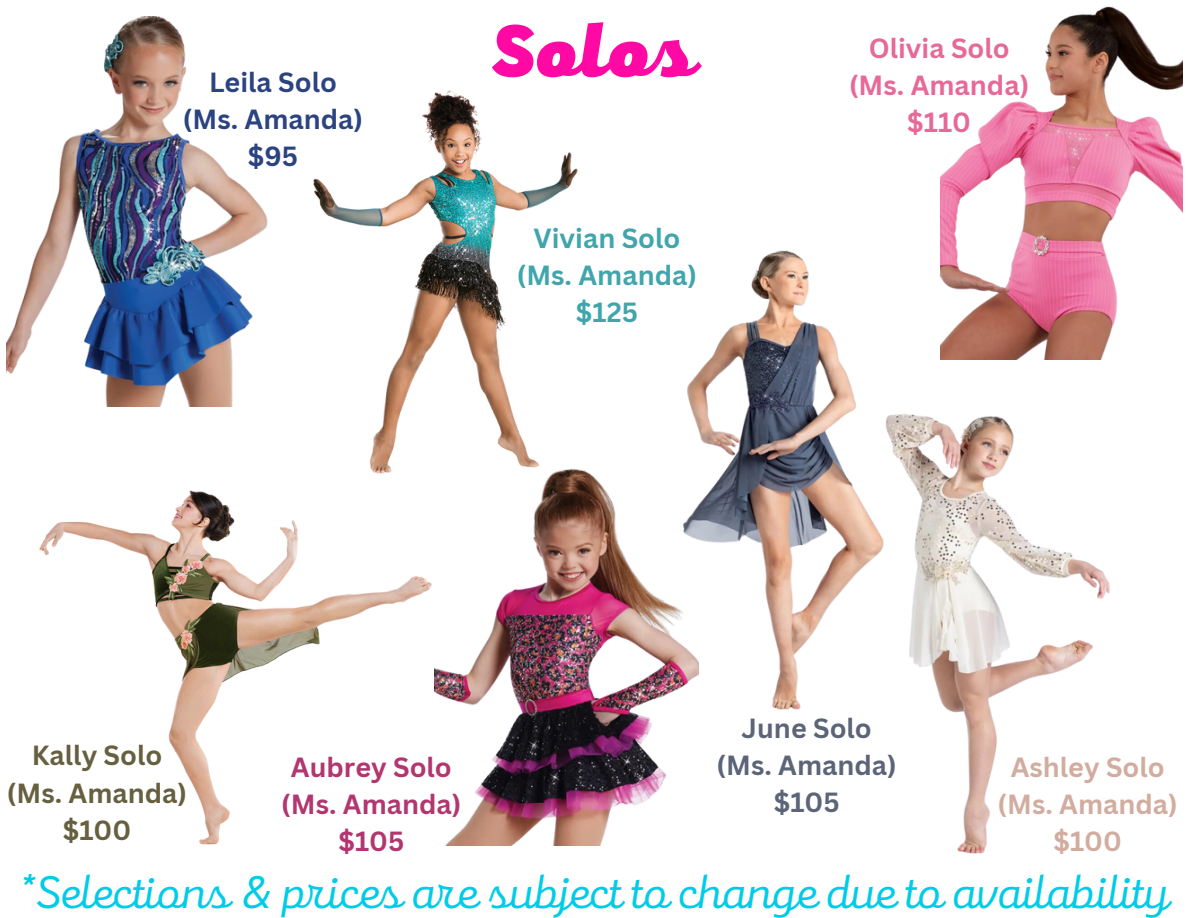
<style>
.page{position:relative;width:1188px;height:918px;background:#fff}
.page>*{position:absolute;margin:0;border:0;box-sizing:border-box;transform-origin:0 0}
.t1{font:900 75.45px "Mixa";color:#ff09a4}
.t2{font:47.25px "Mixa";color:#00cce8}
.t3{font:700 27px "Canva Sans";color:#e66997}
.t4{font:700 27px "Canva Sans";color:#b2366f}
.t5{font:700 27px "Canva Sans";color:#40a6ac}
.t6{font:700 27px "Canva Sans";color:#d2ad9f}
.t7{font:700 27px "Canva Sans";color:#666040}
.t8{font:700 27px "Canva Sans";color:#2b4380}
.t9{font:700 27px "Canva Sans";color:#5c6478}
</style>
<div class="page">
<img style="left:6px;top:17px;width:249px;height:389px">
<img style="left:687px;top:248px;width:254px;height:462px">
<img style="left:941px;top:6px;width:242px;height:353px">
<img style="left:434px;top:459px;width:265px;height:387px">
<img style="left:255px;top:90px;width:396px;height:391px">
<img style="left:39px;top:459px;width:395px;height:386px">
<img style="left:836px;top:409px;width:274px;height:445px">
<p class="t8" style="left:209px;top:63px;width:129px">Leila Solo</p>
<p class="t8" style="left:183px;top:100px;width:182px">(Ms. Amanda)</p>
<p class="t8" style="left:248px;top:137px;width:52px">$95</p>
<p class="t1" style="left:491px;top:1px;width:207px">Solos</p>
<p class="t5" style="left:533px;top:219px;width:148px">Vivian Solo</p>
<p class="t5" style="left:517px;top:256px;width:182px">(Ms. Amanda)</p>
<p class="t5" style="left:576px;top:293px;width:64px">$125</p>
<p class="t3" style="left:869px;top:29px;width:142px">Olivia Solo</p>
<p class="t3" style="left:849px;top:66px;width:182px">(Ms. Amanda)</p>
<p class="t3" style="left:907px;top:103px;width:65px">$110</p>
<p class="t7" style="left:32px;top:737px;width:132px">Kally Solo</p>
<p class="t7" style="left:7px;top:774px;width:182px">(Ms. Amanda)</p>
<p class="t7" style="left:63px;top:811px;width:70px">$100</p>
<p class="t4" style="left:291px;top:748px;width:162px">Aubrey Solo</p>
<p class="t4" style="left:281px;top:785px;width:182px">(Ms. Amanda)</p>
<p class="t4" style="left:339px;top:822px;width:67px">$105</p>
<p class="t9" style="left:742px;top:709px;width:132px">June Solo</p>
<p class="t9" style="left:717px;top:746px;width:182px">(Ms. Amanda)</p>
<p class="t9" style="left:774px;top:783px;width:67px">$105</p>
<p class="t6" style="left:1011px;top:748px;width:155px">Ashley Solo</p>
<p class="t6" style="left:998px;top:785px;width:182px">(Ms. Amanda)</p>
<h2 class="t6" style="left:1054px;top:822px;width:70px">$100</h2>
<p class="t2" style="left:19px;top:861px;width:1152px">*Selections &amp; prices are subject to change due to availability</p>
</div>
